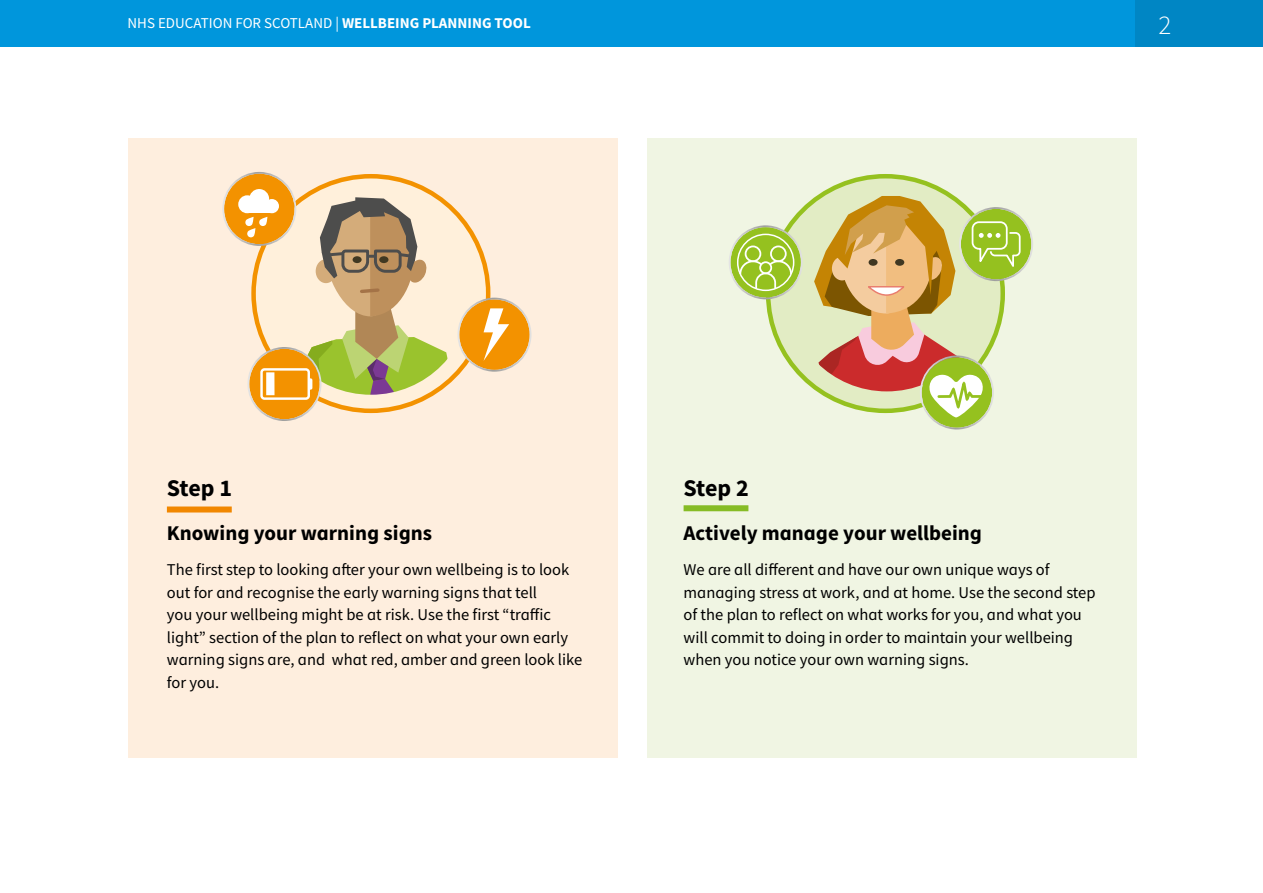
<style>
.page{position:relative;width:1263px;height:893px;background:#fff}
.page>*{position:absolute;margin:0;border:0;box-sizing:border-box;transform-origin:0 0}
.t1{font:300 27px "Source Sans Pro";color:#fff}
.t2{font:700 24px "Source Sans Pro";letter-spacing:-.02em;color:#000}
.t3{font:700 21px "Source Sans Pro";color:#000}
.t4{font:16.5px/22.5px "Source Sans Pro";color:#000}
.t5{font:15px "Source Sans Pro";color:#fff}
.s1{font-weight:700}
</style>
<div class="page">
<div style="left:0;top:0;width:1263px;height:47px;background:#0096dc"></div>
<div style="left:1135px;top:0;width:128px;height:47px;background:#0086c4"></div>
<div style="left:128px;top:138px;width:489px;height:620px;background:#feeede"></div>
<div style="left:647px;top:138px;width:489px;height:620px;background:#f0f5e3"></div>
<div style="left:167px;top:506px;width:65px;height:6px;background:#f18700"></div>
<div style="left:684px;top:505px;width:64px;height:6px;background:#86bc25"></div>
<svg style="left:222px;top:172px;width:309px;height:249px"></svg>
<div style="left:266px;top:372px;width:8px;height:23px;background:#fff"></div>
<svg style="left:768px;top:176px;width:235px;height:235px;background:#d3e3a4"></svg>
<svg style="left:729px;top:196px;width:304px;height:234px"></svg>
<p class="t5" style="left:128px;top:14px;width:405px">NHS EDUCATION FOR SCOTLAND | <span class="s1">WELLBEING PLANNING TOOL</span></p>
<h1 class="t1" style="left:1158px;top:9px;width:14px">2</h1>
<h2 class="t2" style="left:167px;top:472px;width:67px">Step 1</h2>
<p class="t3" style="left:167px;top:519px;width:267px">Knowing your warning signs</p>
<p class="t4" style="left:167px;top:559px;width:417px">The first step to looking after your own wellbeing is to look out for and recognise the early warning signs that tell<br>you your wellbeing might be at risk. Use the first “traffic light” section of the plan to reflect on what your own early warning signs are, and what red, amber and green look like for you.</p>
<h2 class="t2" style="left:684px;top:472px;width:67px">Step 2</h2>
<p class="t3" style="left:684px;top:519px;width:300px">Actively manage your wellbeing</p>
<p class="t4" style="left:684px;top:559px;width:413px">We are all different and have our own unique ways of managing stress at work, and at home. Use the second step of the plan to reflect on what works for you, and what you will commit to doing in order to maintain your wellbeing when you notice your own warning signs.</p>
</div>
